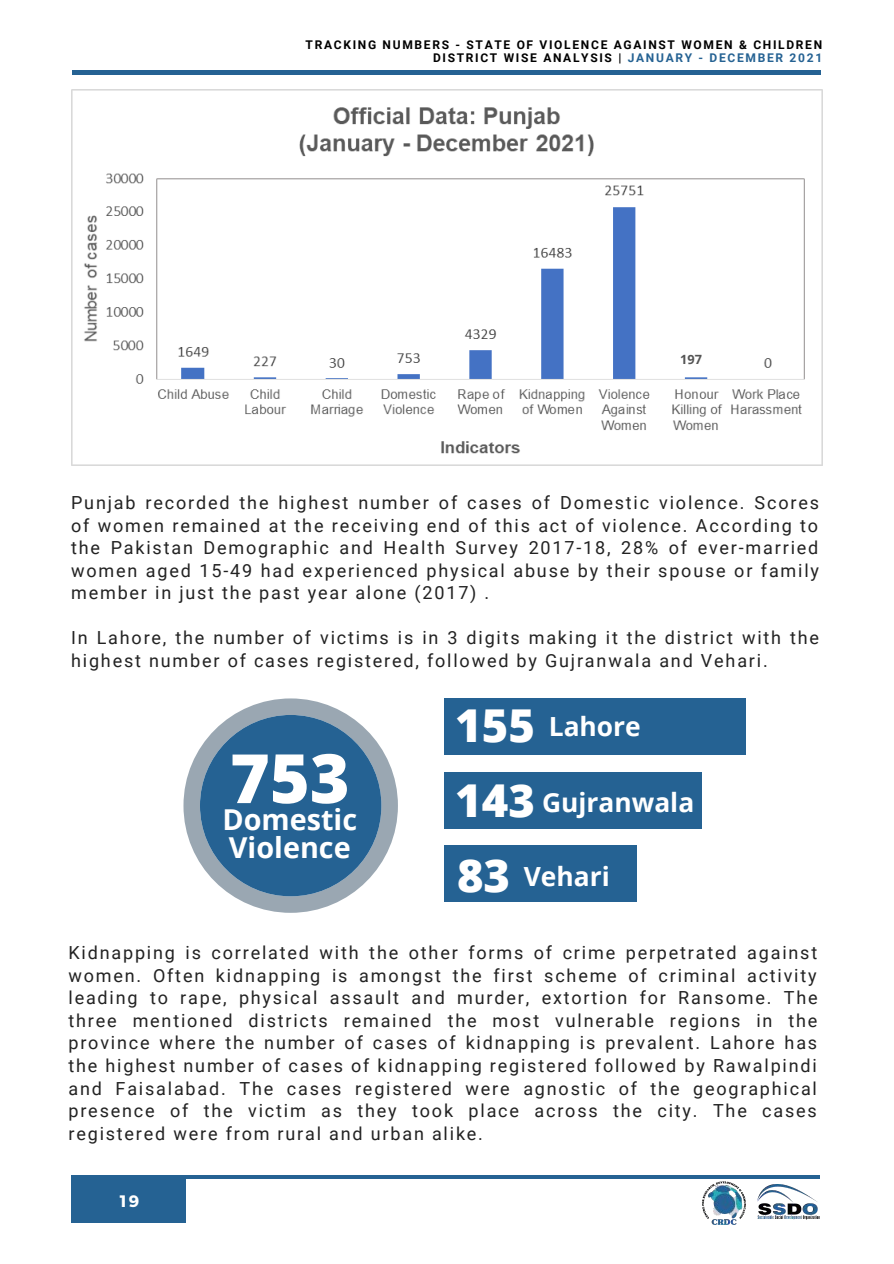
<style>
.page{position:relative;width:894px;height:1264px;background:#fff}
.page>*{position:absolute;margin:0;border:0;box-sizing:border-box;transform-origin:0 0}
.t1{font:800 68.1px "Open Sans";color:#fff}
.t2{font:700 28.8px/28.3px "Open Sans";color:#fff}
.t3{font:700 26.4px "Open Sans";color:#fff}
.t4{font:18px/22.5px "Roboto";letter-spacing:.1em;color:#222;text-align:justify}
.t5{font:700 16.5px "Montserrat";color:#fff}
.t6{font:700 12.75px "Open Sans";color:#545454}
.t7{font:700 12px/13px "Roboto";letter-spacing:.14em;color:#000;text-align:right}
.s1{color:#256293}
.s2{font-weight:800;font-size:45.3px}
</style>
<div class="page">
<hr style="left:72px;top:71px;width:748px;height:3px;background:#256293">
<div style="left:71px;top:1176px;width:115px;height:46px;background:#256293"></div>
<hr style="left:71px;top:1175px;width:748px;height:3px;background:#256293">
<img style="left:757px;top:1184px;width:62px;height:35px">
<img style="left:702px;top:1181px;width:43px;height:44px">
<img style="left:71px;top:89px;width:751px;height:376px">
<svg style="left:183px;top:698px;width:215px;height:214px"></svg>
<div style="left:200px;top:715px;width:181px;height:181px;background:#256293;border-radius:50%"></div>
<div style="left:443px;top:698px;width:302px;height:56px;background:#256293"></div>
<div style="left:443px;top:845px;width:193px;height:56px;background:#256293"></div>
<div style="left:443px;top:772px;width:258px;height:57px;background:#256293"></div>
<div style="left:680px;top:325px;width:41px;height:41px;background:#fff"></div>
<p class="t7" style="left:305px;top:38px;width:518px">TRACKING NUMBERS - STATE OF VIOLENCE AGAINST WOMEN &amp; CHILDREN<br>DISTRICT WISE ANALYSIS | <span class="s1">JANUARY - DECEMBER 2021</span></p>
<p class="t6" style="left:680px;top:350px;width:23px">197</p>
<p class="t4" style="left:71px;top:491px;width:749px">Punjab recorded the highest number of cases of Domestic violence. Scores of women remained at the receiving end of this act of violence. According to the Pakistan Demographic and Health Survey 2017-18, 28% of ever-married women aged 15-49 had experienced physical abuse by their spouse or family member in just the past year alone (2017) .</p>
<p class="t4" style="left:71px;top:627px;width:749px">In Lahore, the number of victims is in 3 digits making it the district with the highest number of cases registered, followed by Gujranwala and Vehari.</p>
<h1 class="t1" style="left:230px;top:730px;width:121px">753</h1>
<h2 class="t2" style="left:222px;top:804px;width:136px">Domestic<br>Violence</h2>
<h3 class="t3" style="left:455px;top:707px;width:187px"><span class="s2">155</span> Lahore</h3>
<h3 class="t3" style="left:455px;top:783px;width:240px"><span class="s2">143</span> Gujranwala</h3>
<h3 class="t3" style="left:457px;top:857px;width:154px"><span class="s2">83</span> Vehari</h3>
<p class="t4" style="left:68px;top:941px;width:750px">Kidnapping is correlated with the other forms of crime perpetrated against women. Often kidnapping is amongst the first scheme of criminal activity leading to rape, physical assault and murder, extortion for Ransome. The three mentioned districts remained the most vulnerable regions in the province where the number of cases of kidnapping is prevalent. Lahore has the highest number of cases of kidnapping registered followed by Rawalpindi and Faisalabad. The cases registered were agnostic of the geographical presence of the victim as they took place across the city. The cases registered were from rural and urban alike.</p>
<p class="t5" style="left:120px;top:1190px;width:21px">19</p>
</div>
